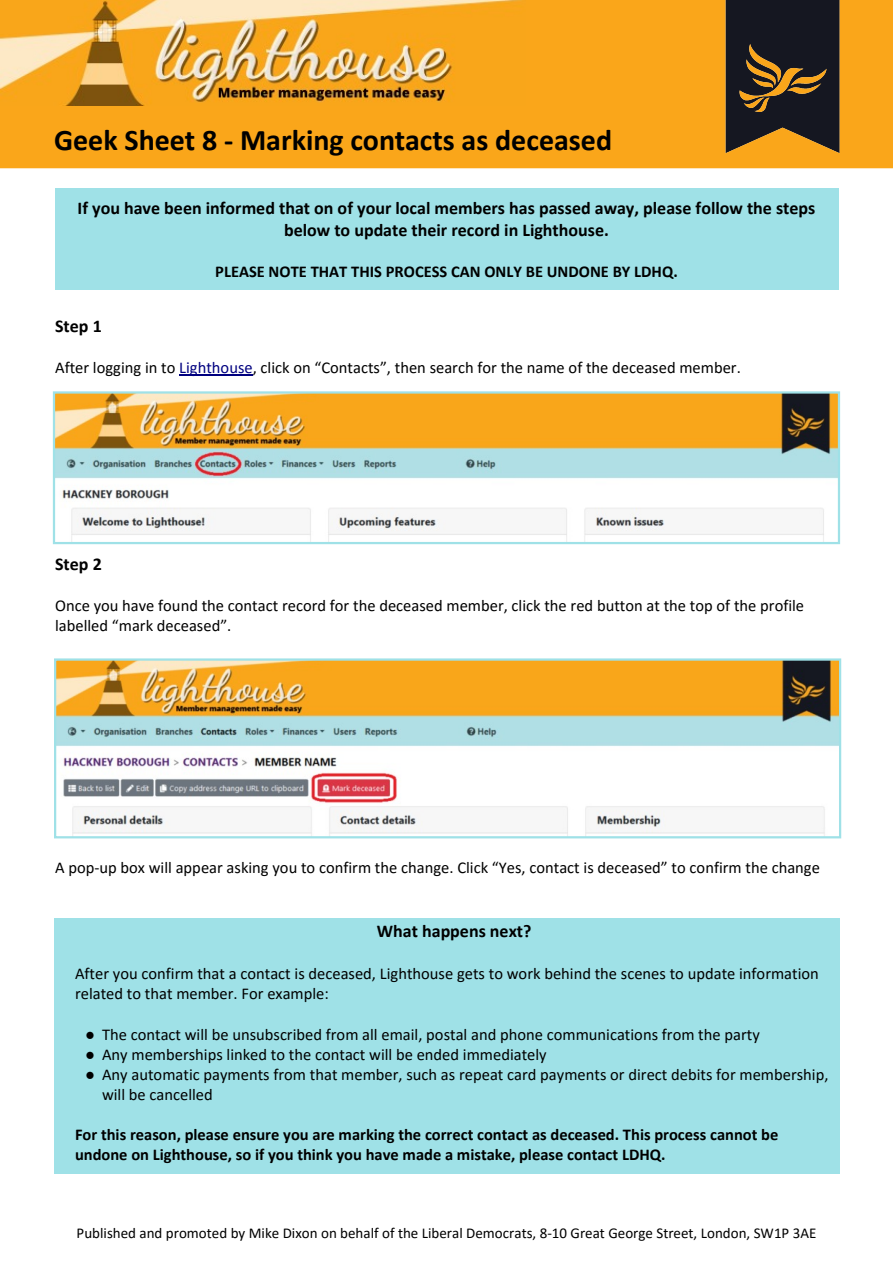
<style>
.page{position:relative;width:893px;height:1263px;background:#fff}
.page>*{position:absolute;margin:0;border:0;box-sizing:border-box;transform-origin:0 0}
.t1{font:700 30px "Calibri";color:#000}
.t2{font:700 18px/22px "Calibri";color:#000;text-align:center}
.t3{font:16.5px/20.1px "Calibri";color:#000}
.t4{font:700 16.5px/20.1px "Calibri";color:#000}
.t5{font:15px "Calibri";color:#000}
.s1{color:#000080}
.s2{font-family:"Times New Roman"}
</style>
<div class="page">
<div style="left:55px;top:188px;width:784px;height:101px;background:#9fe1e7"></div>
<div style="left:0;top:0;width:893px;height:168px;background:#faa61a"></div>
<img style="left:701px;top:0;width:158px;height:154px">
<img style="left:0;top:0;width:526px;height:105px">
<hr style="left:179px;top:374px;width:74px;height:1px;background:#000080">
<img style="left:56px;top:394px;width:781px;height:147px">
<div style="left:53px;top:391px;width:787px;height:153px;border:2px solid #9fe1e7"></div>
<img style="left:57px;top:661px;width:781px;height:174px">
<div style="left:54px;top:658px;width:787px;height:180px;border:2px solid #9fe1e7"></div>
<div style="left:54px;top:918px;width:785px;height:256px;background:#9fe1e7"></div>
<h1 class="t1" style="left:54px;top:127px;width:560px">Geek Sheet 8 - Marking contacts as deceased</h1>
<p class="t2" style="left:78px;top:198px;width:739px">If you have been informed that on of your local members has passed away, please follow the steps below to update their record in Lighthouse.</p>
<p class="t4" style="left:215px;top:263px;width:464px">PLEASE NOTE THAT THIS PROCESS CAN ONLY BE UNDONE BY LDHQ.</p>
<p class="t2" style="left:55px;top:316px;width:48px">Step 1</p>
<p class="t3" style="left:55px;top:359px;width:687px">After logging in to <span class="s1">Lighthouse</span>, click on “Contacts”, then search for the name of the deceased member.</p>
<p class="t2" style="left:55px;top:555px;width:48px">Step 2</p>
<p class="t3" style="left:55px;top:597px;width:751px">Once you have found the contact record for the deceased member, click the red button at the top of the profile labelled “mark deceased”.</p>
<p class="t3" style="left:55px;top:859px;width:766px">A pop-up box will appear asking you to confirm the change. Click “Yes, contact is deceased” to confirm the change</p>
<p class="t2" style="left:377px;top:921px;width:156px">What happens next?</p>
<p class="t3" style="left:75px;top:965px;width:745px">After you confirm that a contact is deceased, Lighthouse gets to work behind the scenes to update information related to that member. For example:</p>
<p class="t3" style="left:85px;top:1025px;width:676px"><span class="s2">●</span> The contact will be unsubscribed from all email, postal and phone communications from the party</p>
<p class="t3" style="left:85px;top:1045px;width:463px"><span class="s2">●</span> Any memberships linked to the contact will be ended immediately</p>
<p class="t3" style="left:102px;top:1066px;width:728px;text-indent:-17px"><span class="s2">●</span> Any automatic payments from that member, such as repeat card payments or direct debits for membership, will be cancelled</p>
<p class="t4" style="left:75px;top:1126px;width:705px">For this reason, please ensure you are marking the correct contact as deceased. This process cannot be undone on Lighthouse, so if you think you have made a mistake, please contact LDHQ.</p>
<p class="t5" style="left:77px;top:1226px;width:741px">Published and promoted by Mike Dixon on behalf of the Liberal Democrats, 8-10 Great George Street, London, SW1P 3AE</p>
</div>
